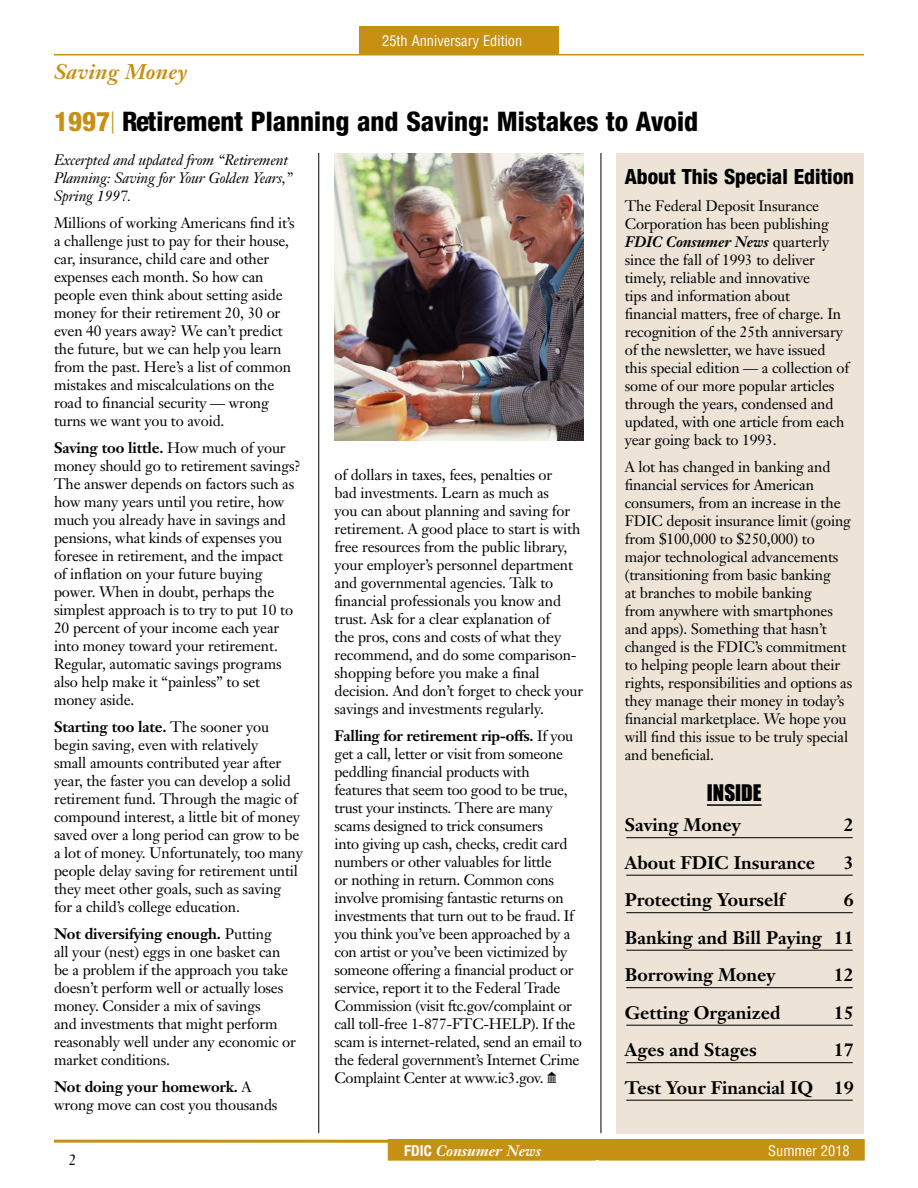
<style>
.page{position:relative;width:918px;height:1188px;background:#fff}
.page>*{position:absolute;margin:0;border:0;box-sizing:border-box;transform-origin:0 0}
.t1{font:800 condensed 27px "Helvetica Neue";color:#000}
.t2{font:800 condensed 21px "Helvetica Neue";color:#000}
.t3{font:italic 700 21px "Janson Text";letter-spacing:.01em;color:#c69113}
.t4{font:21px "Impact";color:#000}
.t5{font:700 18px/37.5px "Janson Text";color:#000;text-align:justify}
.t6{font:15px/18px "Janson Text";letter-spacing:-.01em;color:#000}
.t7{font:italic 15px/18px "Janson Text";letter-spacing:-.01em;color:#000}
.t8{font:italic 700 15px "Janson Text";color:#fff}
.t9{font:condensed 14.4px "Helvetica";color:#fff}
.s1{color:#c69113}
.s2{font-family:"Gill Sans";font-weight:300;font-stretch:normal;font-size:24px;color:#c69113}
.s3{font-weight:700}
.s4{font-weight:700;font-style:italic}
.s5{font-family:"Carta"}
.s6{font-family:"Helvetica Neue";font-style:normal;font-stretch:condensed}
</style>
<div class="page">
<hr style="left:54px;top:1140px;width:810px;height:3px;background:#c69113">
<div style="left:599px;top:1140px;width:265px;height:20px;background:#c69113"></div>
<div style="left:599px;top:1139px;width:266px;height:22px;border:2px solid #c69113"></div>
<div style="left:359px;top:26px;width:200px;height:28px;background:#c69113"></div>
<div style="left:388px;top:1140px;width:208px;height:20px;background:#c69113"></div>
<div style="left:388px;top:1139px;width:208px;height:22px;border:2px solid #c69113"></div>
<hr style="left:54px;top:54px;width:810px;height:1px;background:#c69113">
<div style="left:616px;top:153px;width:247px;height:980px;background:#ede3d7"></div>
<hr style="left:707px;top:804px;width:55px;height:2px;background:#000">
<hr style="left:626px;top:837px;width:227px;height:1px;background:#000">
<hr style="left:626px;top:875px;width:227px;height:1px;background:#000">
<hr style="left:626px;top:912px;width:227px;height:1px;background:#000">
<hr style="left:626px;top:950px;width:227px;height:1px;background:#000">
<hr style="left:626px;top:987px;width:227px;height:1px;background:#000">
<hr style="left:626px;top:1025px;width:227px;height:1px;background:#000">
<hr style="left:626px;top:1062px;width:227px;height:1px;background:#000">
<hr style="left:626px;top:1100px;width:227px;height:1px;background:#000">
<img style="left:335px;top:153px;width:248px;height:287px">
<hr style="left:318px;top:153px;width:1px;height:980px;background:#000">
<hr style="left:601px;top:153px;width:1px;height:980px;background:#000">
<p class="t9" style="left:382px;top:32px;width:142px">25th Anniversary Edition</p>
<h2 class="t3" style="left:54px;top:58px;width:135px">Saving Money</h2>
<h1 class="t1" style="left:54px;top:105px;width:646px"><span class="s1">1997</span><span class="s2">|</span> Retirement Planning and Saving: Mistakes to Avoid</h1>
<p class="t7" style="left:54px;top:150px;width:240px">Excerpted and updated from “Retirement<br>Planning: Saving for Your Golden Years,”<br>Spring 1997.</p>
<p class="t6" style="left:54px;top:213px;width:242px">Millions of working Americans find it’s a challenge just to pay for their house, car, insurance, child care and other expenses each month. So how can people even think about setting aside money for their retirement 20, 30 or even 40 years away? We can’t predict the future, but we can help you learn from the past. Here’s a list of common mistakes and miscalculations on the road to financial security — wrong turns we want you to avoid.</p>
<p class="t6" style="left:54px;top:438px;width:248px"><span class="s3">Saving too little.</span> How much of your money should go to retirement savings?<br>The answer depends on factors such as how many years until you retire, how much you already have in savings and pensions, what kinds of expenses you foresee in retirement, and the impact<br>of inflation on your future buying power. When in doubt, perhaps the simplest approach is to try to put 10 to 20 percent of your income each year into money toward your retirement.<br>Regular, automatic savings programs also help make it “painless” to set money aside.</p>
<p class="t6" style="left:54px;top:717px;width:250px"><span class="s3">Starting too late.</span> The sooner you begin saving, even with relatively<br>small amounts contributed year after year, the faster you can develop a solid retirement fund. Through the magic of compound interest, a little bit of money saved over a long period can grow to be a lot of money. Unfortunately, too many people delay saving for retirement until they meet other goals, such as saving for a child’s college education.</p>
<p class="t6" style="left:54px;top:924px;width:244px"><span class="s3">Not diversifying enough.</span> Putting<br>all your (nest) eggs in one basket can be a problem if the approach you take doesn’t perform well or actually loses money. Consider a mix of savings<br>and investments that might perform reasonably well under any economic or market conditions.</p>
<p class="t6" style="left:54px;top:1077px;width:225px"><span class="s3">Not doing your homework.</span> A wrong move can cost you thousands</p>
<h2 class="t2" style="left:625px;top:164px;width:231px">About This Special Edition</h2>
<p class="t6" style="left:625px;top:197px;width:226px">The Federal Deposit Insurance<br>Corporation has been publishing<br><span class="s4">FDIC Consumer News</span> quarterly since the fall of 1993 to deliver timely, reliable and innovative<br>tips and information about<br>financial matters, free of charge. In recognition of the 25th anniversary of the newsletter, we have issued this special edition — a collection of some of our more popular articles through the years, condensed and updated, with one article from each year going back to 1993.</p>
<p class="t6" style="left:625px;top:458px;width:229px">A lot has changed in banking and financial services for American consumers, from an increase in the FDIC deposit insurance limit (going from $100,000 to $250,000) to major technological advancements (transitioning from basic banking<br>at branches to mobile banking<br>from anywhere with smartphones and apps). Something that hasn’t changed is the FDIC’s commitment to helping people learn about their rights, responsibilities and options as they manage their money in today’s financial marketplace. We hope you will find this issue to be truly special and beneficial.</p>
<h2 class="t4" style="left:707px;top:777px;width:56px">INSIDE</h2>
<p class="t5" style="left:625px;top:806px;width:118px">Saving Money</p>
<p class="t5" style="left:844px;top:806px;width:12px">2</p>
<p class="t5" style="left:625px;top:844px;width:192px">About FDIC Insurance</p>
<p class="t5" style="left:844px;top:844px;width:12px">3</p>
<p class="t5" style="left:625px;top:881px;width:162px">Protecting Yourself</p>
<p class="t6" style="left:335px;top:466px;width:250px">of dollars in taxes, fees, penalties or<br>bad investments. Learn as much as<br>you can about planning and saving for retirement. A good place to start is with free resources from the public library, your employer’s personnel department and governmental agencies. Talk to financial professionals you know and trust. Ask for a clear explanation of<br>the pros, cons and costs of what they recommend, and do some comparison&shy;shopping before you make a final decision. And don’t forget to check your savings and investments regularly.</p>
<p class="t6" style="left:335px;top:727px;width:249px"><span class="s3">Falling for retirement rip-offs.</span> If you get a call, letter or visit from someone peddling financial products with<br>features that seem too good to be true, trust your instincts. There are many scams designed to trick consumers<br>into giving up cash, checks, credit card numbers or other valuables for little<br>or nothing in return. Common cons involve promising fantastic returns on investments that turn out to be fraud. If you think you’ve been approached by a con artist or you’ve been victimized by someone offering a financial product or service, report it to the Federal Trade Commission (visit ftc.gov/complaint or call toll-free 1-877-FTC-HELP). If the scam is internet-related, send an email to the federal government’s Internet Crime Complaint Center at www.ic3.gov. <span class="s5">Q</span></p>
<p class="t5" style="left:625px;top:881px;width:231px;text-indent:219px">6<br>Banking and Bill Paying 11<br>Borrowing Money</p>
<p class="t5" style="left:834px;top:956px;width:22px">12</p>
<p class="t5" style="left:625px;top:994px;width:157px">Getting Organized</p>
<p class="t5" style="left:834px;top:994px;width:22px">15</p>
<p class="t5" style="left:625px;top:1031px;width:134px">Ages and Stages</p>
<p class="t5" style="left:625px;top:1031px;width:231px;text-align:right">17<br>Test Your Financial IQ 19</p>
<p class="t6" style="left:69px;top:1151px;width:9px">2</p>
<p class="t8" style="left:404px;top:1141px;width:138px"><span class="s6">FDIC</span> Consumer News</p>
<p class="t9" style="left:768px;top:1141px;width:83px">Summer 2018</p>
</div>
